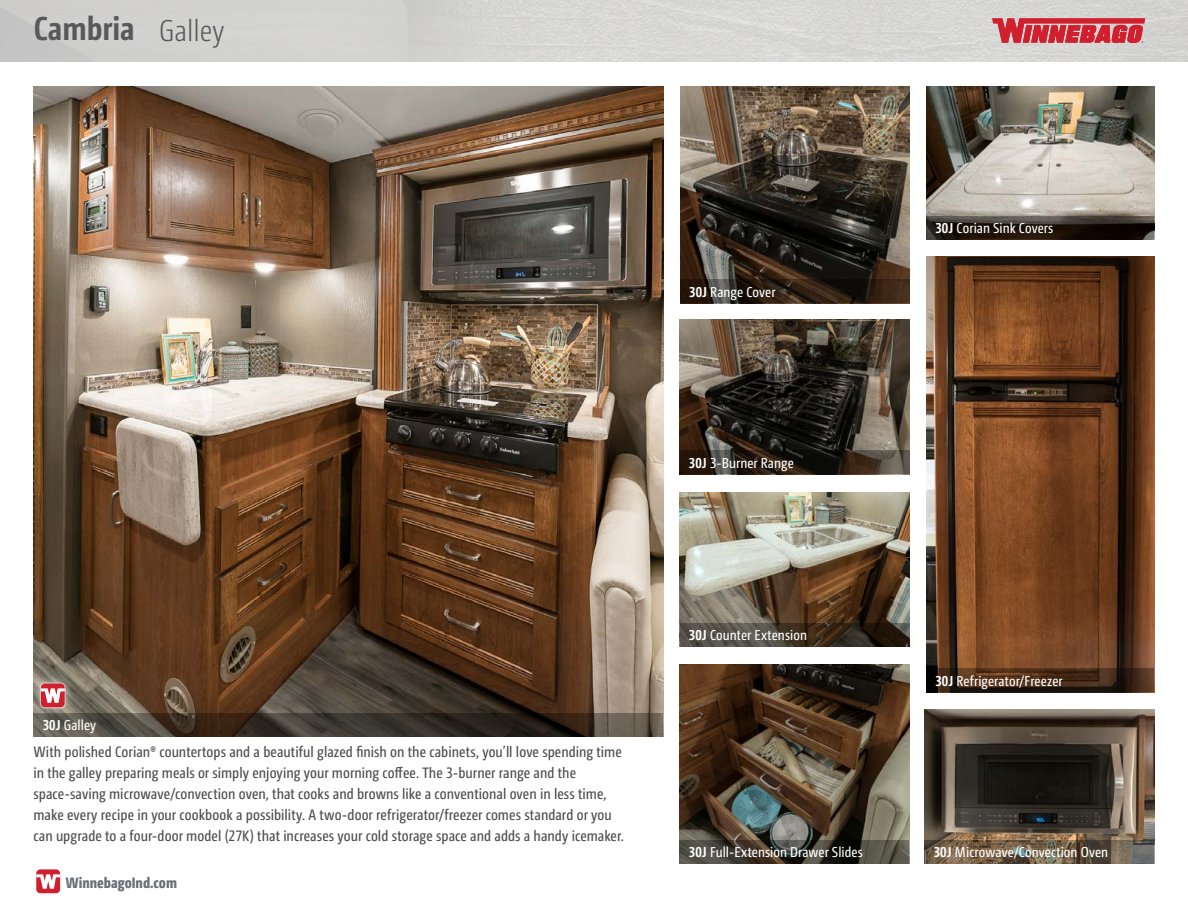
<style>
.page{position:relative;width:1188px;height:918px;background:#fff}
.page>*{position:absolute;margin:0;border:0;box-sizing:border-box;transform-origin:0 0}
.t1{font:700 33px "Camingo Dos Pro Cd";color:#58595b}
.t2{font:300 30px "Camingo Dos Pro Cd";color:#58595b}
.t3{font:15px/21px "Camingo Dos Pro Cd";letter-spacing:.005em;color:#4d4d4f}
.t4{font:800 15px "Camingo Dos Pro Cd";color:#6a7076}
.t5{font:14.25px "Camingo Dos Pro Cd";letter-spacing:.005em;color:#fff}
.s1{font-weight:700}
</style>
<div class="page">
<img style="left:0;top:0;width:1188px;height:62px">
<svg style="left:36px;top:873px;width:25px;height:21px"></svg>
<div style="left:36px;top:869px;width:24px;height:24px;background:#d0202e;border-radius:4px"></div>
<svg style="left:36px;top:874px;width:24px;height:15px"></svg>
<svg style="left:992px;top:18px;width:153px;height:25px;background:#d14a55"></svg>
<img style="left:680px;top:665px;width:229px;height:175px">
<img style="left:34px;top:86px;width:629px;height:627px">
<svg style="left:34px;top:713px;width:629px;height:24px;background:#40382f"></svg>
<img style="left:680px;top:320px;width:229px;height:131px">
<img style="left:680px;top:492px;width:229px;height:131px">
<img style="left:925px;top:709px;width:229px;height:131px">
<svg style="left:680px;top:451px;width:229px;height:23px;background:#31271e"></svg>
<svg style="left:680px;top:623px;width:229px;height:24px;background:#433a2f"></svg>
<svg style="left:925px;top:840px;width:229px;height:24px;background:#6d5e4b"></svg>
<div style="left:29px;top:672px;width:48px;height:47px;background:#fff;opacity:.75"></div>
<svg style="left:40px;top:682px;width:26px;height:27px"></svg>
<div style="left:41px;top:683px;width:24px;height:24px;background:#d0202e;border-radius:4px"></div>
<svg style="left:41px;top:688px;width:24px;height:15px"></svg>
<svg style="left:680px;top:840px;width:229px;height:24px;background:#413e35"></svg>
<img style="left:680px;top:86px;width:229px;height:194px">
<svg style="left:680px;top:280px;width:229px;height:23px;background:#2f2218"></svg>
<img style="left:926px;top:86px;width:228px;height:130px">
<img style="left:926px;top:256px;width:228px;height:413px">
<svg style="left:926px;top:669px;width:228px;height:23px;background:#3d2516"></svg>
<svg style="left:926px;top:216px;width:228px;height:23px;background:#2b231c"></svg>
<h1 class="t1" style="left:34px;top:9px;width:103px">Cambria</h1>
<h2 class="t2" style="left:159px;top:13px;width:67px">Galley</h2>
<p class="t5" style="left:43px;top:717px;width:55px"><span class="s1">30J</span> Galley</p>
<p class="t3" style="left:33px;top:741px;width:592px">With polished Corian® countertops and a beautiful glazed finish on the cabinets, you’ll love spending time in the galley preparing meals or simply enjoying your morning coffee. The 3-burner range and the space-saving microwave/convection oven, that cooks and browns like a conventional oven in less time, make every recipe in your cookbook a possibility. A two-door refrigerator/freezer comes standard or you can upgrade to a four-door model (27K) that increases your cold storage space and adds a handy icemaker.</p>
<p class="t4" style="left:66px;top:873px;width:113px">WinnebagoInd.com</p>
<p class="t5" style="left:689px;top:283px;width:88px"><span class="s1">30J</span> Range Cover</p>
<p class="t5" style="left:689px;top:454px;width:107px"><span class="s1">30J</span> 3-Burner Range</p>
<p class="t5" style="left:689px;top:627px;width:120px"><span class="s1">30J</span> Counter Extension</p>
<p class="t5" style="left:935px;top:220px;width:120px"><span class="s1">30J</span> Corian Sink Covers</p>
<p class="t5" style="left:935px;top:672px;width:129px"><span class="s1">30J</span> Refrigerator/Freezer</p>
<p class="t5" style="left:689px;top:844px;width:176px"><span class="s1">30J</span> Full-Extension Drawer Slides</p>
<p class="t5" style="left:934px;top:844px;width:176px"><span class="s1">30J</span> Microwave/Convection Oven</p>
</div>
